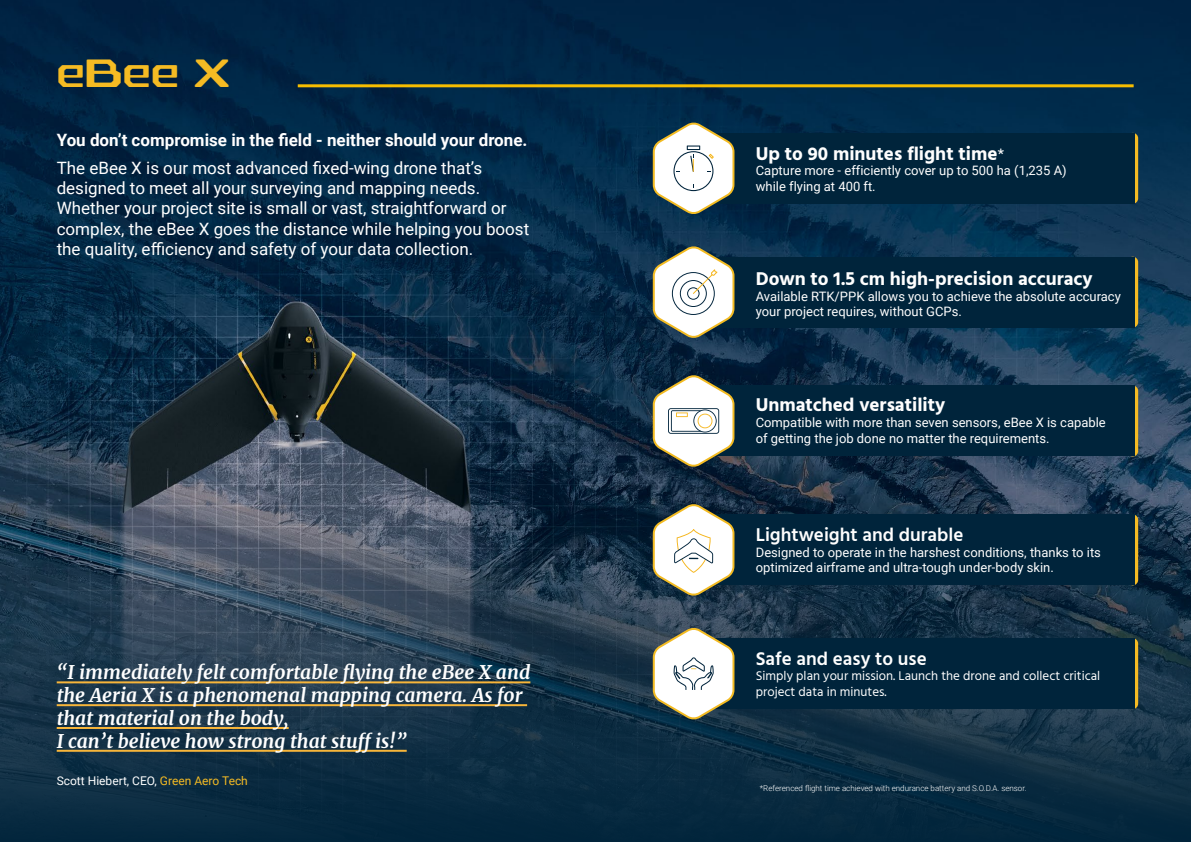
<style>
.page{position:relative;width:1191px;height:842px;background:#fff}
.page>*{position:absolute;margin:0;border:0;box-sizing:border-box;transform-origin:0 0}
.t1{font:40px "Rexlia Rg";color:#f5bb23}
.t2{font:italic 700 19px/22.8px "Merriweather";color:#fff}
.t3{font:700 19px "Hind Vadodara";color:#fefefe}
.t4{font:600 19px "Hind Vadodara";color:#fefefe}
.t5{font:17px/20.4px "Roboto";color:#fff}
.t6{font:700 17px "Roboto";color:#fff}
.t7{font:13px/15.6px "Roboto";color:#fefefe}
.t8{font:13px/15.6px "Hind Vadodara";color:#fefefe}
.t9{font:12px "Roboto";color:#fff}
.t10{font:300 8px "Roboto";color:#fff}
.s1{color:#f5bb23}
.s2{font-weight:400;font-size:17px}
</style>
<div class="page">
<img style="left:0;top:0;width:1191px;height:490px">
<svg style="left:0;top:490px;width:1191px;height:352px;background:#1d374c"></svg>
<svg style="left:1127px;top:133px;width:11px;height:71px"></svg>
<svg style="left:1127px;top:257px;width:11px;height:71px"></svg>
<svg style="left:1127px;top:386px;width:11px;height:70px"></svg>
<svg style="left:1127px;top:514px;width:11px;height:71px"></svg>
<hr style="left:57px;top:681px;width:473px;height:2px;background:#f7b53a">
<hr style="left:57px;top:704px;width:470px;height:2px;background:#f7b53a">
<hr style="left:57px;top:727px;width:232px;height:2px;background:#f7b53a">
<hr style="left:57px;top:750px;width:350px;height:2px;background:#f7b53a">
<div style="left:695px;top:386px;width:439px;height:70px;background:#00243b"></div>
<div style="left:695px;top:514px;width:439px;height:71px;background:#00243b"></div>
<div style="left:695px;top:133px;width:439px;height:71px;background:#00243b"></div>
<div style="left:695px;top:257px;width:439px;height:71px;background:#00243b"></div>
<hr style="left:298px;top:84px;width:835px;height:3px;background:#f6bd00">
<svg style="left:652px;top:120px;width:83px;height:96px"></svg>
<svg style="left:652px;top:373px;width:83px;height:96px"></svg>
<svg style="left:652px;top:502px;width:83px;height:96px"></svg>
<svg style="left:652px;top:244px;width:83px;height:96px"></svg>
<svg style="left:1127px;top:638px;width:11px;height:71px"></svg>
<div style="left:695px;top:638px;width:439px;height:71px;background:#00243b"></div>
<svg style="left:652px;top:626px;width:83px;height:96px"></svg>
<h1 class="t1" style="left:57px;top:49px;width:174px">eBee X</h1>
<h3 class="t6" style="left:57px;top:128px;width:472px">You don’t compromise in the field - neither should your drone.</h3>
<p class="t5" style="left:57px;top:157px;width:474px">The eBee X is our most advanced fixed-wing drone that’s designed to meet all your surveying and mapping needs.<br>Whether your project site is small or vast, straightforward or complex, the eBee X goes the distance while helping you boost the quality, efficiency and safety of your data collection.</p>
<h2 class="t2" style="left:57px;top:660px;width:475px">“I immediately felt comfortable flying the eBee X and the Aeria X is a phenomenal mapping camera. As for that material on the body,<br>I can’t believe how strong that stuff is!”</h2>
<p class="t9" style="left:57px;top:772px;width:193px">Scott Hiebert, CEO, <span class="s1">Green Aero Tech</span></p>
<h2 class="t3" style="left:756px;top:138px;width:250px">Up to 90 minutes flight time<span class="s2">*</span></h2>
<p class="t7" style="left:756px;top:162px;width:312px">Capture more - efficiently cover up to 500 ha (1,235 A) while flying at 400 ft.</p>
<h2 class="t3" style="left:756px;top:264px;width:338px">Down to 1.5 cm high-precision accuracy</h2>
<p class="t7" style="left:756px;top:288px;width:366px">Available RTK/PPK allows you to achieve the absolute accuracy your project requires, without GCPs.</p>
<h2 class="t3" style="left:755px;top:390px;width:191px">Unmatched versatility</h2>
<p class="t7" style="left:755px;top:414px;width:352px">Compatible with more than seven sensors, eBee X is capable of getting the job done no matter the requirements.</p>
<h2 class="t4" style="left:756px;top:520px;width:209px">Lightweight and durable</h2>
<p class="t7" style="left:756px;top:544px;width:347px">Designed to operate in the harshest conditions, thanks to its optimized airframe and ultra-tough under-body skin.</p>
<h2 class="t4" style="left:756px;top:644px;width:172px">Safe and easy to use</h2>
<p class="t8" style="left:756px;top:668px;width:346px">Simply plan your mission. Launch the drone and collect critical project data in minutes.</p>
<p class="t10" style="left:760px;top:782px;width:268px">*Referenced flight time achieved with endurance battery and S.O.D.A. sensor.</p>
</div>
